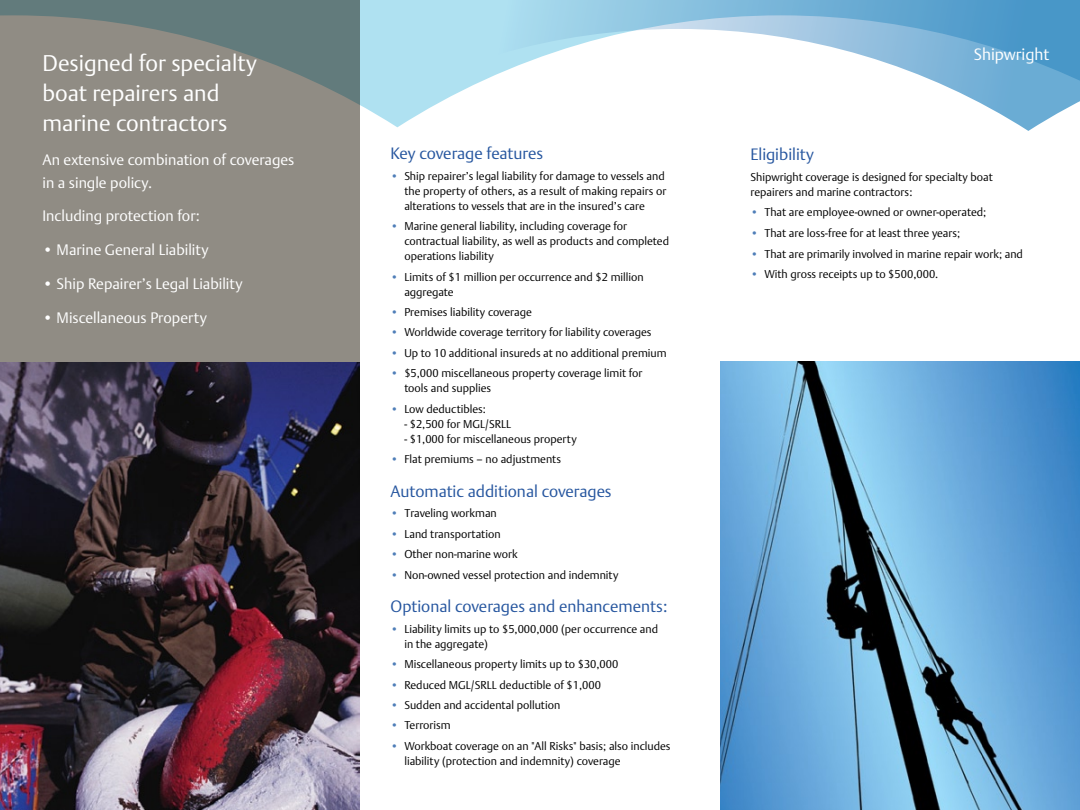
<style>
.page{position:relative;width:1080px;height:810px;background:#fff}
.page>*{position:absolute;margin:0;border:0;box-sizing:border-box;transform-origin:0 0}
.t1{font:300 22.5px/30px "DTL Argo TOT";color:#fff}
.t2{font:300 16.25px "DTL Argo TOT";color:#26569f}
.t3{font:300 16.25px "DTL Argo TOT";color:#fff}
.t4{font:300 15px/22.5px "DTL Argo TOT";color:#fff}
.t5{font:300 11.25px/15px "DTL Argo TOT";color:#000}
.s1{color:#4f7eb8}
</style>
<div class="page">
<div style="left:0;top:0;width:360px;height:810px;background:#908c84"></div>
<img style="left:0;top:362px;width:360px;height:448px">
<img style="left:720px;top:361px;width:360px;height:449px">
<svg style="left:0;top:0;width:339px;height:94px"></svg>
<svg style="left:339px;top:0;width:741px;height:131px"></svg>
<h1 class="t1" style="left:42px;top:49px;width:216px">Designed for specialty boat repairers and marine contractors</h1>
<h3 class="t4" style="left:42px;top:149px;width:253px">An extensive combination of coverages in a single policy.</h3>
<h3 class="t4" style="left:42px;top:205px;width:159px">Including protection for:</h3>
<h3 class="t4" style="left:42px;top:239px;width:168px">• Marine General Liability</h3>
<h3 class="t4" style="left:42px;top:272px;width:202px">• Ship Repairer’s Legal Liability</h3>
<h3 class="t4" style="left:42px;top:306px;width:166px">• Miscellaneous Property</h3>
<h2 class="t2" style="left:391px;top:144px;width:154px">Key coverage features</h2>
<p class="t5" style="left:404px;top:168px;width:264px;text-indent:-14px"><span class="s1">•</span> Ship repairer’s legal liability for damage to vessels and the property of others, as a result of making repairs or alterations to vessels that are in the insured’s care</p>
<p class="t5" style="left:404px;top:219px;width:266px;text-indent:-14px"><span class="s1">•</span> Marine general liability, including coverage for contractual liability, as well as products and completed operations liability</p>
<p class="t5" style="left:404px;top:269px;width:241px;text-indent:-14px"><span class="s1">•</span> Limits of $1 million per occurrence and $2 million aggregate</p>
<p class="t5" style="left:391px;top:305px;width:143px"><span class="s1">•</span> Premises liability coverage</p>
<p class="t5" style="left:391px;top:325px;width:262px"><span class="s1">•</span> Worldwide coverage territory for liability coverages</p>
<p class="t5" style="left:391px;top:345px;width:278px"><span class="s1">•</span> Up to 10 additional insureds at no additional premium</p>
<p class="t5" style="left:404px;top:366px;width:240px;text-indent:-14px"><span class="s1">•</span> $5,000 miscellaneous property coverage limit for tools and supplies</p>
<p class="t5" style="left:391px;top:401px;width:97px"><span class="s1">•</span> Low deductibles:</p>
<p class="t5" style="left:404px;top:416px;width:108px">- $2,500 for MGL/SRLL</p>
<p class="t5" style="left:404px;top:431px;width:174px">- $1,000 for miscellaneous property</p>
<p class="t5" style="left:391px;top:452px;width:172px"><span class="s1">•</span> Flat premiums – no adjustments</p>
<h2 class="t2" style="left:391px;top:481px;width:223px">Automatic additional coverages</h2>
<p class="t5" style="left:391px;top:506px;width:108px"><span class="s1">•</span> Traveling workman</p>
<p class="t5" style="left:391px;top:526px;width:112px"><span class="s1">•</span> Land transportation</p>
<p class="t5" style="left:391px;top:547px;width:129px"><span class="s1">•</span> Other non-marine work</p>
<p class="t5" style="left:391px;top:567px;width:229px"><span class="s1">•</span> Non-owned vessel protection and indemnity</p>
<h2 class="t2" style="left:391px;top:597px;width:278px">Optional coverages and enhancements:</h2>
<p class="t5" style="left:404px;top:621px;width:255px;text-indent:-14px"><span class="s1">•</span> Liability limits up to $5,000,000 (per occurrence and in the aggregate)</p>
<p class="t5" style="left:391px;top:657px;width:229px"><span class="s1">•</span> Miscellaneous property limits up to $30,000</p>
<p class="t5" style="left:391px;top:677px;width:212px"><span class="s1">•</span> Reduced MGL/SRLL deductible of $1,000</p>
<p class="t5" style="left:391px;top:698px;width:171px"><span class="s1">•</span> Sudden and accidental pollution</p>
<p class="t5" style="left:391px;top:718px;width:62px"><span class="s1">•</span> Terrorism</p>
<p class="t5" style="left:404px;top:738px;width:268px;text-indent:-14px"><span class="s1">•</span> Workboat coverage on an "All Risks" basis; also includes liability (protection and indemnity) coverage</p>
<h2 class="t3" style="left:974px;top:45px;width:77px">Shipwright</h2>
<h2 class="t2" style="left:751px;top:145px;width:65px">Eligibility</h2>
<p class="t5" style="left:751px;top:169px;width:244px">Shipwright coverage is designed for specialty boat repairers and marine contractors:</p>
<p class="t5" style="left:751px;top:205px;width:237px"><span class="s1">•</span> That are employee-owned or owner-operated;</p>
<p class="t5" style="left:751px;top:226px;width:211px"><span class="s1">•</span> That are loss-free for at least three years;</p>
<p class="t5" style="left:751px;top:246px;width:274px"><span class="s1">•</span> That are primarily involved in marine repair work; and</p>
<p class="t5" style="left:751px;top:267px;width:189px"><span class="s1">•</span> With gross receipts up to $500,000.</p>
</div>
